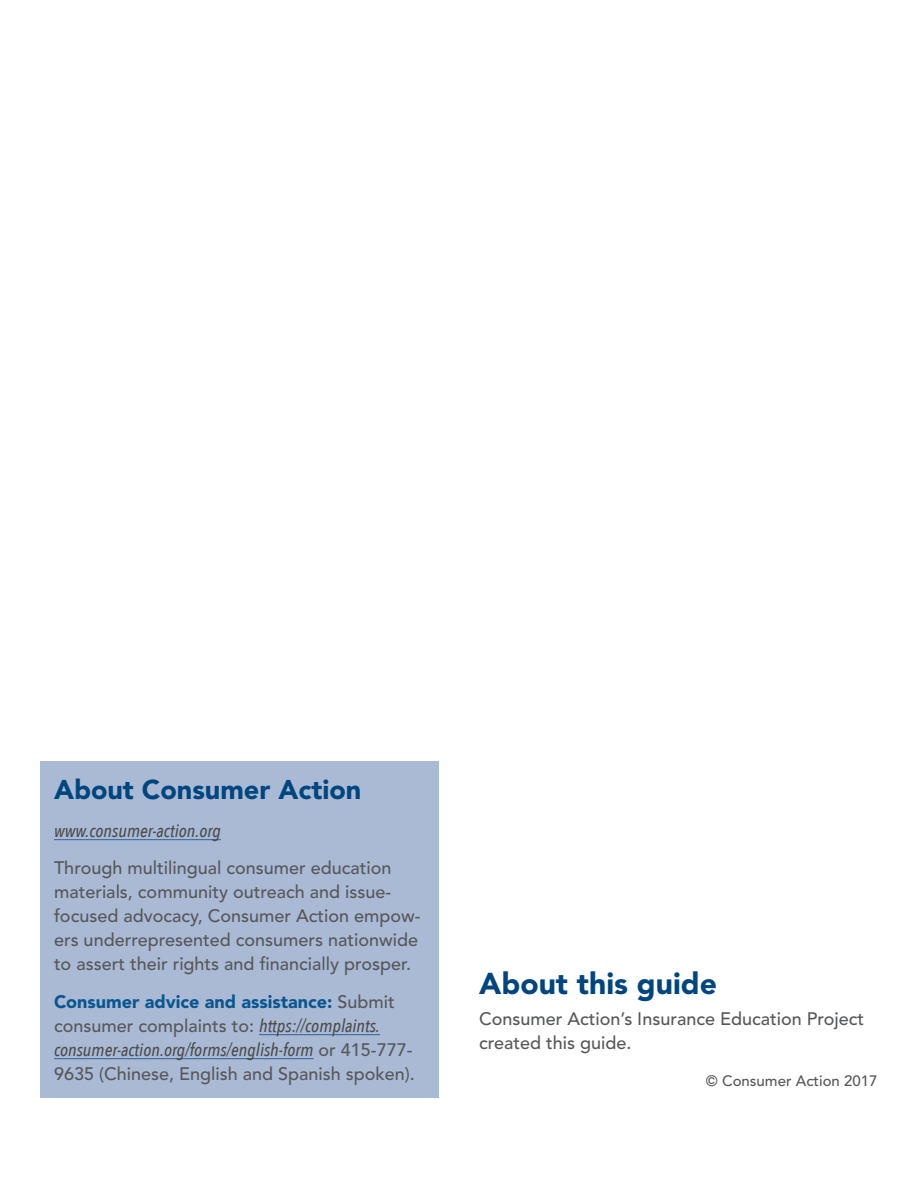
<style>
.page{position:relative;width:918px;height:1188px;background:#fff}
.page>*{position:absolute;margin:0;border:0;box-sizing:border-box;transform-origin:0 0}
.Subheads{font:900 30px "Avenir LT Std";color:#00467e}
.Text{font:900 27px "Avenir LT Std";color:#00467e}
.Text-2{font:500 18px/24px "Avenir LT Std";color:#57585a}
.urls{font:italic 500 18px "Avenir Next Condensed";color:#4b4c4d}
.Text-3{font:500 15px "Avenir LT Std";color:#57585a}
.s1{font-weight:900;color:#0a568d}
.s2{font-family:"Avenir Next Condensed";font-style:italic;color:#4b4c4d}
</style>
<div class="page">
<div style="left:40px;top:761px;width:399px;height:336px;background:#aabad5"></div>
<hr style="left:54px;top:839px;width:167px;height:1px;background:#3c6a9d">
<hr style="left:259px;top:1034px;width:121px;height:1px;background:#3c6a9d">
<hr style="left:54px;top:1058px;width:260px;height:1px;background:#3c6a9d">
<p class="Text" style="left:54px;top:773px;width:309px">About Consumer Action</p>
<p class="urls" style="left:54px;top:819px;width:168px">www.consumer-action.org</p>
<p class="Text-2" style="left:54px;top:856px;width:368px">Through multilingual consumer education materials, community outreach and issue&shy;focused advocacy, Consumer Action empow&shy;ers underrepresented consumers nationwide to assert their rights and financially prosper.</p>
<p class="Text-2" style="left:54px;top:990px;width:362px"><span class="s1">Consumer advice and assistance:</span> Submit consumer complaints to: <span class="s2">https://complaints. consumer-action.org/forms/english-form</span> or 415-777- 9635 (Chinese, English and Spanish spoken).</p>
<p class="Subheads" style="left:479px;top:965px;width:239px">About this guide</p>
<p class="Text-2" style="left:479px;top:1007px;width:386px">Consumer Action’s Insurance Education Project created this guide.</p>
<p class="Text-3" style="left:706px;top:1072px;width:173px">© Consumer Action 2017</p>
</div>
